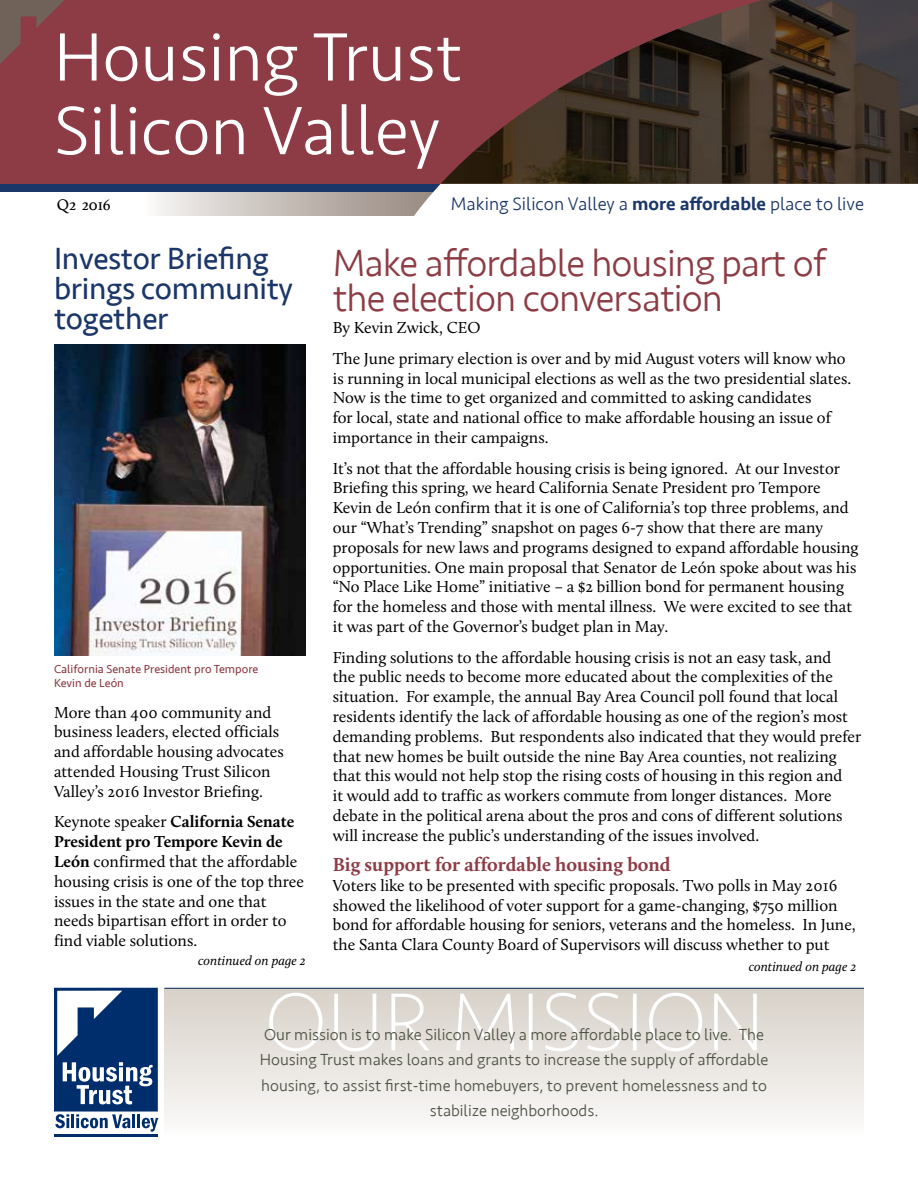
<style>
.page{position:relative;width:918px;height:1188px;background:#fff}
.page>*{position:absolute;margin:0;border:0;box-sizing:border-box;transform-origin:0 0}
.t1{font:300 70.8px/73.7px "Seravek";color:#fff}
.t2{font:300 39px/34.5px "Seravek";letter-spacing:-.025em;color:#8d3c45}
.t3{font:31.5px/30px "Seravek";letter-spacing:-.01em;color:#1b3668}
.t4{font:700 19.5px "Calluna";color:#8d3c45}
.t5{font:300 18.75px "Seravek";color:#1b3668}
.t6{font:16.5px/19.8px "Calluna";color:#000}
.t7{font:300 16.5px/25.5px "Seravek";color:#4c5142;text-align:center}
.t8{font:16.5px "Athelas";color:#000}
.t9{font:italic 13.5px "Calluna";color:#000}
.t10{font:12px/13.5px "Seravek";color:#8d3c45}
.s1{font-weight:500}
.s2{font-weight:700}
</style>
<div class="page">
<svg style="left:156px;top:192px;width:243px;height:23px;background:#c9c1bc"></svg>
<div style="left:0;top:184px;width:918px;height:8px;background:#1b3668"></div>
<svg style="left:399px;top:184px;width:519px;height:32px"></svg>
<div style="left:0;top:0;width:918px;height:184px;background:#8d3c45"></div>
<img style="left:441px;top:0;width:477px;height:184px">
<svg style="left:0;top:0;width:64px;height:64px"></svg>
<div style="left:164px;top:988px;width:700px;height:149px;background:linear-gradient(to bottom,#d7d0c8,#fcfbfa)"></div>
<svg style="left:269px;top:993px;width:488px;height:58px"></svg>
<svg style="left:54px;top:988px;width:104px;height:144px"></svg>
<hr style="left:54px;top:1134px;width:104px;height:3px;background:#002e6d">
<hr style="left:164px;top:988px;width:700px;height:1px;background:#1b3668">
<img style="left:54px;top:344px;width:252px;height:311px">
<h1 class="t1" style="left:54px;top:21px;width:410px">Housing Trust<br>Silicon Valley</h1>
<p class="t8" style="left:57px;top:191px;width:56px">Q2 2016</p>
<p class="t5" style="left:451px;top:192px;width:415px">Making Silicon Valley a <span class="s1">more affordable</span> place to live</p>
<h3 class="t3" style="left:54px;top:244px;width:241px">Investor Briefing brings community together</h3>
<p class="t10" style="left:54px;top:663px;width:206px">California Senate President pro Tempore<br>Kevin de León</p>
<p class="t6" style="left:54px;top:702px;width:231px">More than 400 community and business leaders, elected officials and affordable housing advocates attended Housing Trust Silicon Valley’s 2016 Investor Briefing.</p>
<p class="t6" style="left:54px;top:812px;width:252px">Keynote speaker <span class="s2">California Senate<br>President pro Tempore Kevin de<br>León</span> confirmed that the affordable housing crisis is one of the top three issues in the state and one that needs bipartisan effort in order to find viable solutions.</p>
<p class="t9" style="left:198px;top:952px;width:109px">continued on page 2</p>
<h2 class="t2" style="left:333px;top:247px;width:495px">Make affordable housing part of the election conversation</h2>
<p class="t6" style="left:333px;top:312px;width:514px;line-height:30.6px">By Kevin Zwick, CEO<br>The June primary election is over and by mid August voters will know who</p>
<p class="t6" style="left:333px;top:368px;width:520px">is running in local municipal elections as well as the two presidential slates.<br>Now is the time to get organized and committed to asking candidates<br>for local, state and national office to make affordable housing an issue of importance in their campaigns.</p>
<p class="t6" style="left:333px;top:458px;width:527px">It’s not that the affordable housing crisis is being ignored. At our Investor Briefing this spring, we heard California Senate President pro Tempore Kevin de León confirm that it is one of California’s top three problems, and our “What’s Trending” snapshot on pages 6-7 show that there are many proposals for new laws and programs designed to expand affordable housing opportunities. One main proposal that Senator de León spoke about was his “No Place Like Home” initiative – a $2 billion bond for permanent housing for the homeless and those with mental illness. We were excited to see that it was part of the Governor’s budget plan in May.</p>
<p class="t6" style="left:333px;top:647px;width:530px">Finding solutions to the affordable housing crisis is not an easy task, and<br>the public needs to become more educated about the complexities of the situation. For example, the annual Bay Area Council poll found that local residents identify the lack of affordable housing as one of the region’s most demanding problems. But respondents also indicated that they would prefer that new homes be built outside the nine Bay Area counties, not realizing that this would not help stop the rising costs of housing in this region and<br>it would add to traffic as workers commute from longer distances. More debate in the political arena about the pros and cons of different solutions will increase the public’s understanding of the issues involved.</p>
<p class="t4" style="left:333px;top:852px;width:340px">Big support for affordable housing bond</p>
<p class="t6" style="left:333px;top:875px;width:525px">Voters like to be presented with specific proposals. Two polls in May 2016 showed the likelihood of voter support for a game-changing, $750 million bond for affordable housing for seniors, veterans and the homeless. In June, the Santa Clara County Board of Supervisors will discuss whether to put</p>
<p class="t9" style="left:749px;top:958px;width:109px">continued on page 2</p>
<p class="t7" style="left:260px;top:1022px;width:510px">Our mission is to make Silicon Valley a more affordable place to live. The Housing Trust makes loans and grants to increase the supply of affordable housing, to assist first-time homebuyers, to prevent homelessness and to stabilize neighborhoods.</p>
</div>
